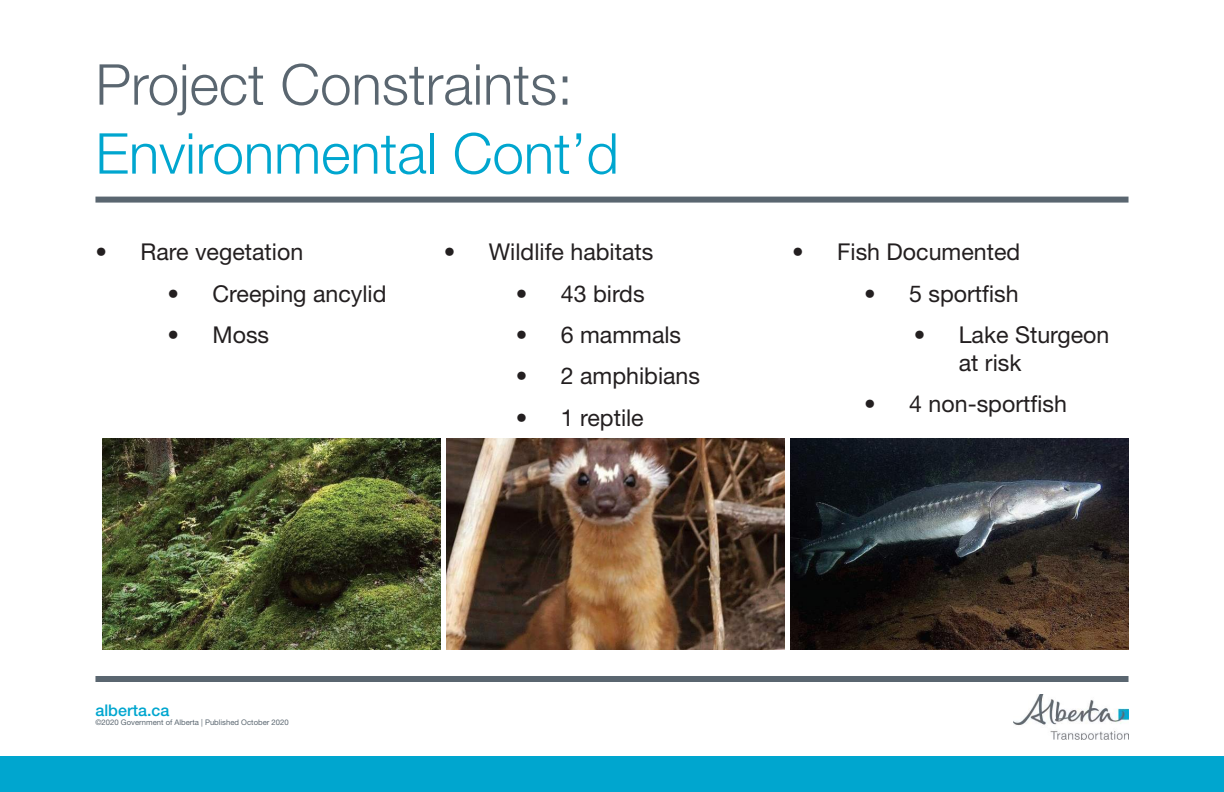
<style>
.page{position:relative;width:1224px;height:792px;background:#fff}
.page>*{position:absolute;margin:0;border:0;box-sizing:border-box;transform-origin:0 0}
.t1{font:300 56.4px "Helvetica Neue LT Std";color:#5a6670}
.t2{font:300 56.4px "Helvetica Neue LT Std";color:#00a6cf}
.t3{font:23.2px/27.8px "Helvetica Neue LT Std";color:#231f20}
.t4{font:500 16.1px "Helvetica Neue LT Std";color:#00a6cf}
.t5{font:7.7px "Helvetica Neue LT Std";color:#5a6670}
</style>
<div class="page">
<div style="left:0;top:756px;width:1224px;height:36px;background:#00a6cf"></div>
<img style="left:1013px;top:694px;width:116px;height:46px">
<div style="left:95px;top:676px;width:1034px;height:6px;background:#5a6670"></div>
<div style="left:95px;top:197px;width:1034px;height:6px;background:#5a6670"></div>
<img style="left:103px;top:439px;width:338px;height:211px">
<img style="left:447px;top:439px;width:338px;height:211px">
<img style="left:790px;top:439px;width:339px;height:211px">
<h1 class="t1" style="left:95px;top:50px;width:479px">Project Constraints:</h1>
<h1 class="t2" style="left:95px;top:119px;width:525px">Environmental Cont’d</h1>
<p class="t3" style="left:95px;top:238px;width:209px">• Rare vegetation</p>
<p class="t3" style="left:167px;top:279px;width:221px">• Creeping ancylid</p>
<p class="t3" style="left:167px;top:321px;width:103px">• Moss</p>
<p class="t3" style="left:444px;top:238px;width:211px">• Wildlife habitats</p>
<p class="t3" style="left:516px;top:279px;width:130px">• 43 birds</p>
<p class="t3" style="left:516px;top:321px;width:167px">• 6 mammals</p>
<p class="t3" style="left:516px;top:362px;width:186px">• 2 amphibians</p>
<p class="t3" style="left:516px;top:403px;width:129px">• 1 reptile</p>
<p class="t3" style="left:792px;top:238px;width:230px">• Fish Documented</p>
<p class="t3" style="left:864px;top:279px;width:156px">• 5 sportfish</p>
<p class="t3" style="left:959px;top:321px;width:152px;text-indent:-45px">• Lake Sturgeon at risk</p>
<p class="t3" style="left:864px;top:390px;width:204px">• 4 non-sportfish</p>
<p class="t4" style="left:95px;top:701px;width:75px">alberta.ca</p>
<p class="t5" style="left:95px;top:718px;width:195px">©2020 Government of Alberta | Published October 2020</p>
</div>
